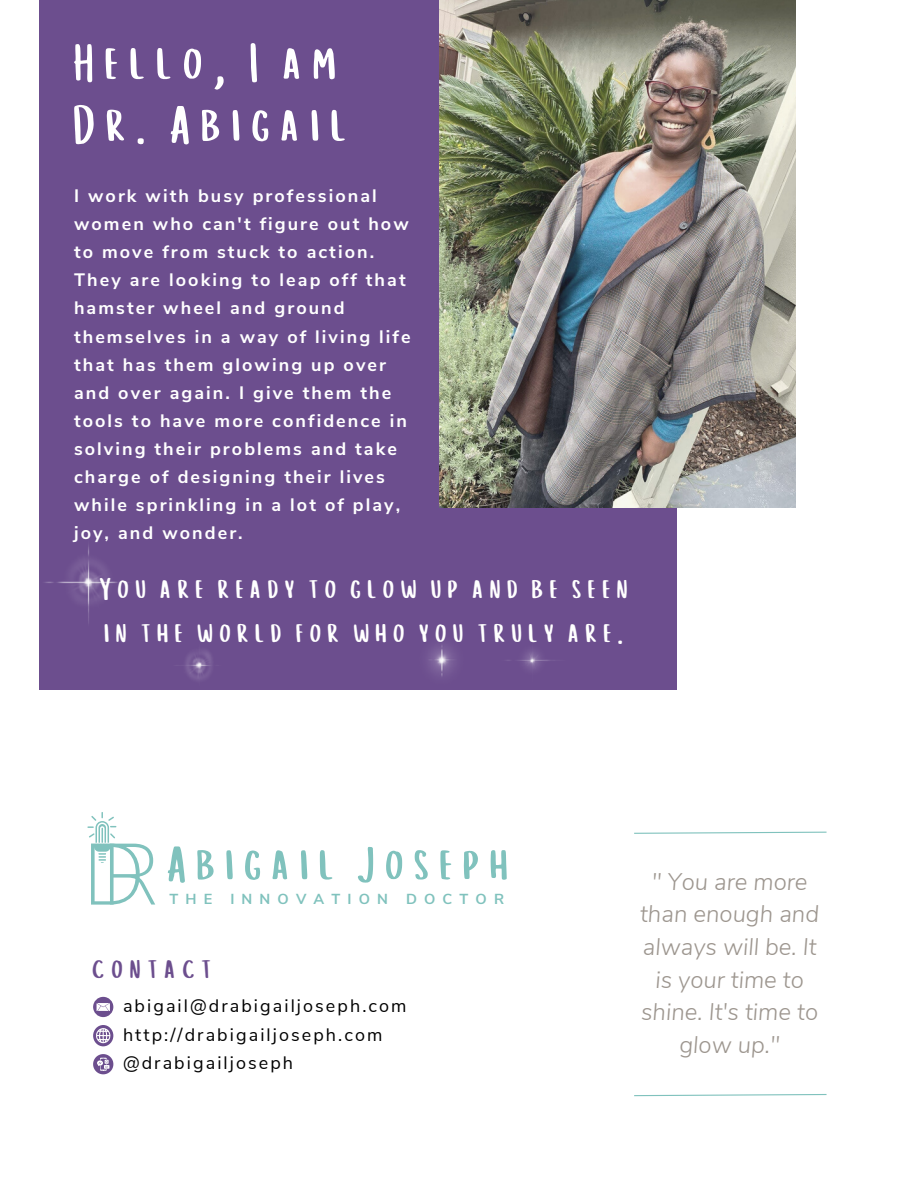
<style>
.page{position:relative;width:918px;height:1188px;background:#fff}
.page>*{position:absolute;margin:0;border:0;box-sizing:border-box;transform-origin:0 0}
.t1{font:200 86.55px "Nunito Sans";color:#80c2bd}
.t2{font:54px/61.8px "Cup Cakes";color:#fff}
.t3{font:51px "Cup Cakes";color:#80c2bd}
.t4{font:31.5px/43.8px "Cup Cakes";color:#fff}
.t5{font:31.5px "Cup Cakes";letter-spacing:.02em;color:#6c4e8e}
.t6{font:italic 300 24px/32.7px "Nunito Sans";color:#9d968f;text-align:center}
.t7{font:700 18px/28.2px "Nunito Sans";letter-spacing:.115em;color:#fff}
.t8{font:18px/28.2px "Nunito Sans";letter-spacing:.115em;color:#000}
.t9{font:700 14.55px "Nunito Sans";letter-spacing:.49em;color:#80c2bd}
.s1{font-size:86.4px}
</style>
<div class="page">
<div style="left:39px;top:0;width:638px;height:689px;background:#6c4e8e"></div>
<img style="left:44px;top:545px;width:511px;height:135px">
<img style="left:440px;top:0;width:355px;height:507px">
<svg style="left:93px;top:997px;width:20px;height:20px"></svg>
<svg style="left:93px;top:1025px;width:20px;height:21px"></svg>
<svg style="left:88px;top:813px;width:29px;height:50px"></svg>
<svg style="left:93px;top:1054px;width:20px;height:20px"></svg>
<svg style="left:634px;top:831px;width:193px;height:3px"></svg>
<svg style="left:634px;top:1094px;width:193px;height:3px"></svg>
<h2 class="t2" style="left:74px;top:35px;width:286px">Hello, I am<br>Dr. Abigail</h2>
<p class="t7" style="left:74px;top:182px;width:338px">I work with busy professional women who can't figure out how to move from stuck to action.<br>They are looking to leap off that hamster wheel and ground themselves in a way of living life that has them glowing up over and over again. I give them the tools to have more confidence in solving their problems and take charge of designing their lives while sprinkling in a lot of play, joy, and wonder.</p>
<h3 class="t4" style="left:100px;top:569px;width:536px">You are ready to glow up and be seen in the world for who you truly are.</h3>
<h1 class="t1" style="left:83px;top:817px;width:79px">D<span class="s1">R</span></h1>
<h3 class="t3" style="left:168px;top:832px;width:353px">Abigail Joseph</h3>
<p class="t9" style="left:169px;top:889px;width:44px">THE</p>
<p class="t9" style="left:230px;top:889px;width:159px">INNOVATION</p>
<p class="t9" style="left:406px;top:889px;width:100px">DOCTOR</p>
<h3 class="t5" style="left:93px;top:949px;width:127px">contact</h3>
<p class="t8" style="left:123px;top:992px;width:285px">abigail@drabigailjoseph.com http://drabigailjoseph.com @drabigailjoseph</p>
<h3 class="t6" style="left:640px;top:865px;width:181px">" You are more than enough and always will be. It is your time to shine. It's time to glow up."</h3>
</div>
